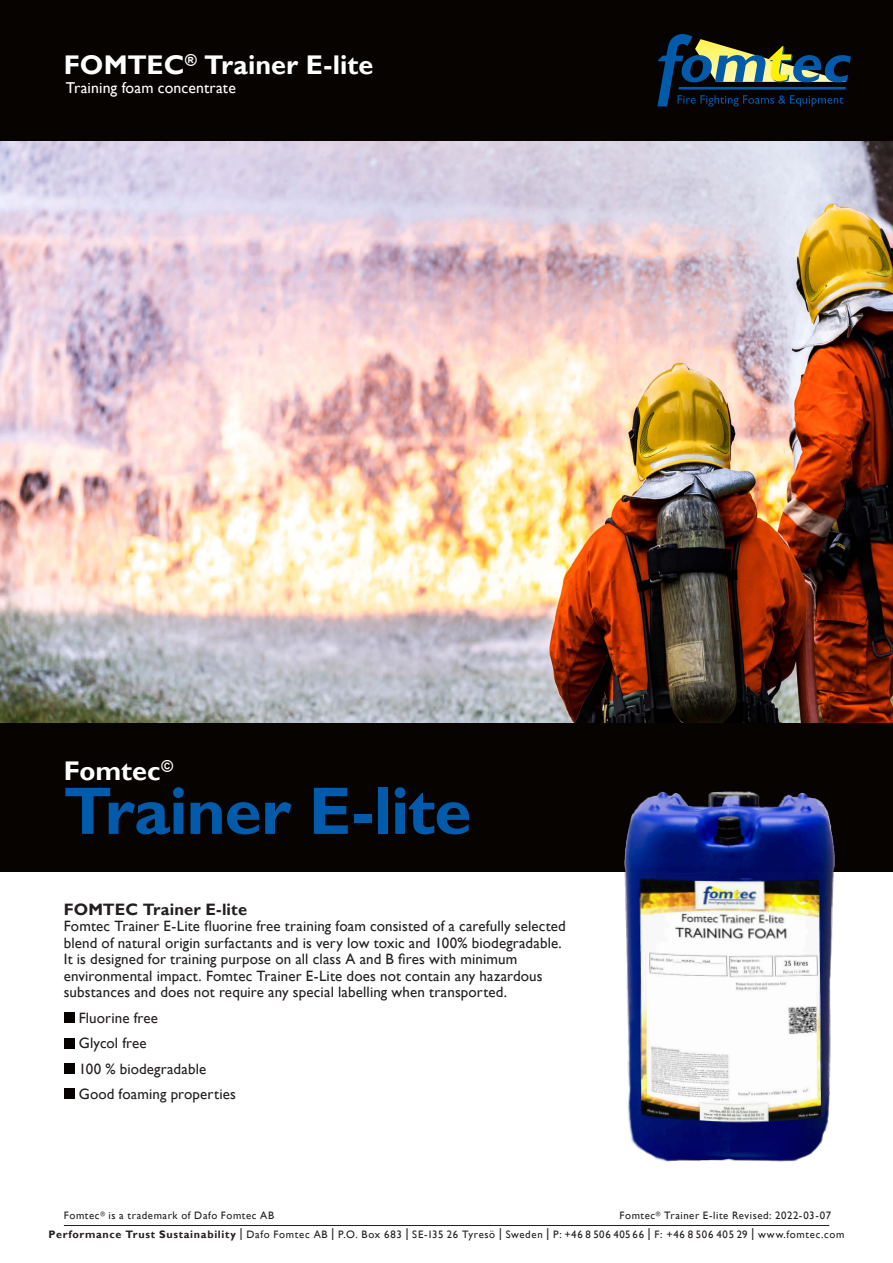
<style>
.page{position:relative;width:893px;height:1263px;background:#fff}
.page>*{position:absolute;margin:0;border:0;box-sizing:border-box;transform-origin:0 0}
.t1{font:700 67.5px "Gill Sans";letter-spacing:-.015em;color:#015aaa}
.t2{font:700 27px "Gill Sans";color:#fff}
.t3{font:700 16.5px "Gill Sans";letter-spacing:.005em;color:#231f20}
.t4{font:15.75px "Gill Sans";letter-spacing:.005em;color:#fff}
.t5{font:15px/16.5px "Gill Sans";letter-spacing:.01em;color:#231f20}
.t6{font:10.8px/19px "Gill Sans";letter-spacing:.055em;color:#231f20}
.s1{font-weight:700}
.s2{font-size:17.25px}
</style>
<div class="page">
<img style="left:0;top:140px;width:893px;height:583px">
<div style="left:0;top:0;width:893px;height:140px;background:#070301"></div>
<svg style="left:657px;top:34px;width:194px;height:72px"></svg>
<div style="left:0;top:723px;width:893px;height:149px;background:#070301"></div>
<img style="left:624px;top:791px;width:211px;height:371px">
<div style="left:64px;top:1012px;width:10px;height:11px;background:#070301"></div>
<div style="left:64px;top:1088px;width:11px;height:11px;background:#070301"></div>
<div style="left:64px;top:1038px;width:10px;height:11px;background:#070301"></div>
<div style="left:64px;top:1063px;width:10px;height:11px;background:#070301"></div>
<hr style="left:64px;top:1225px;width:765px;height:1px;background:#231f20">
<h2 class="t2" style="left:64px;top:49px;width:311px">FOMTEC<sup>®</sup> Trainer E-lite</h2>
<p class="t4" style="left:66px;top:79px;width:171px">Training foam concentrate</p>
<h2 class="t2" style="left:64px;top:754px;width:111px">Fomtec<sup>©</sup></h2>
<h1 class="t1" style="left:63px;top:770px;width:410px">Trainer E-lite</h1>
<p class="t3" style="left:64px;top:899px;width:185px">FOMTEC Trainer E-lite</p>
<p class="t5" style="left:64px;top:918px;width:504px">Fomtec Trainer E-Lite fluorine free training foam consisted of a carefully selected blend of natural origin surfactants and is very low toxic and 100% biodegradable.<br>It is designed for training purpose on all class A and B fires with minimum environmental impact. Fomtec Trainer E-Lite does not contain any hazardous substances and does not require any special labelling when transported.</p>
<p class="t5" style="left:79px;top:1005px;width:159px;line-height:25.5px">Fluorine free<br>Glycol free<br>100 % biodegradable<br>Good foaming properties</p>
<p class="t6" style="left:49px;top:1206px;width:797px;text-indent:571px">Fomtec<sup>®</sup> Trainer E-lite Revised: 2022-03-07<br><span class="s1">Performance Trust Sustainability</span> <span class="s2">I</span> Dafo Fomtec AB <span class="s2">I</span> P.O. Box 683 <span class="s2">I</span> SE-135 26 Tyresö <span class="s2">I</span> Sweden <span class="s2">I</span> P: +46 8 506 405 66 <span class="s2">I</span> F: +46 8 506 405 29 <span class="s2">I</span> www.fomtec.com</p>
<p class="t6" style="left:64px;top:1206px;width:212px">Fomtec<sup>®</sup> is a trademark of Dafo Fomtec AB</p>
</div>
